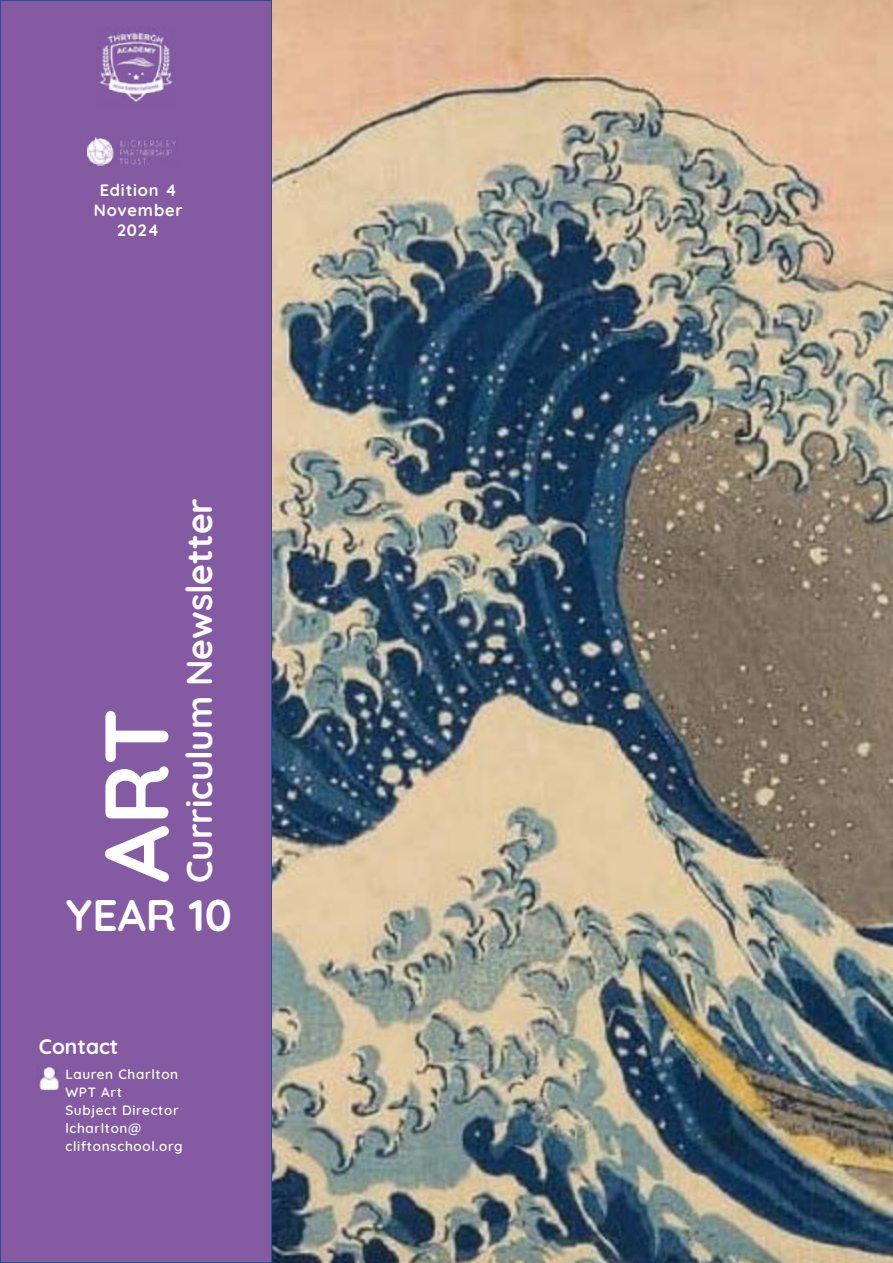
<style>
.page{position:relative;width:893px;height:1263px;background:#fff}
.page>*{position:absolute;margin:0;border:0;box-sizing:border-box;transform-origin:0 0}
.t1{font:700 90px "Quicksand";color:#fff}
.t2{font:700 44.25px "Quicksand";color:#fff}
.t3{font:700 36px "Quicksand";color:#fff}
.t4{font:700 21px "Quicksand";color:#fff}
.t5{font:700 16.5px/19.8px "Quicksand";letter-spacing:.05em;color:#fff;text-align:center}
.t6{font:600 13.5px/18px "Quicksand";letter-spacing:.05em;color:#fff}
</style>
<div class="page">
<div style="left:0;top:0;width:272px;height:1263px;background:#845ba2"></div>
<div style="left:0;top:0;width:273px;height:1263px;border:2px solid #0c4d84"></div>
<img style="left:88px;top:137px;width:88px;height:28px">
<img style="left:98px;top:28px;width:78px;height:74px">
<img style="left:272px;top:0;width:621px;height:1263px">
<img style="left:39px;top:1067px;width:20px;height:24px">
<p class="t5" style="left:94px;top:178px;width:90px">Edition 4<br>November<br>2024</p>
<h3 class="t3" style="left:171px;top:883px;width:387px;rotate:-90deg">Curriculum Newsletter</h3>
<h2 class="t2" style="left:66px;top:881px;width:168px">YEAR 10</h2>
<h1 class="t1" style="left:67px;top:883px;width:176px;rotate:-90deg">ART</h1>
<h3 class="t4" style="left:39px;top:1030px;width:81px">Contact</h3>
<p class="t6" style="left:65px;top:1064px;width:119px">Lauren Charlton<br>WPT Art<br>Subject Director lcharlton@ cliftonschool.org</p>
</div>
